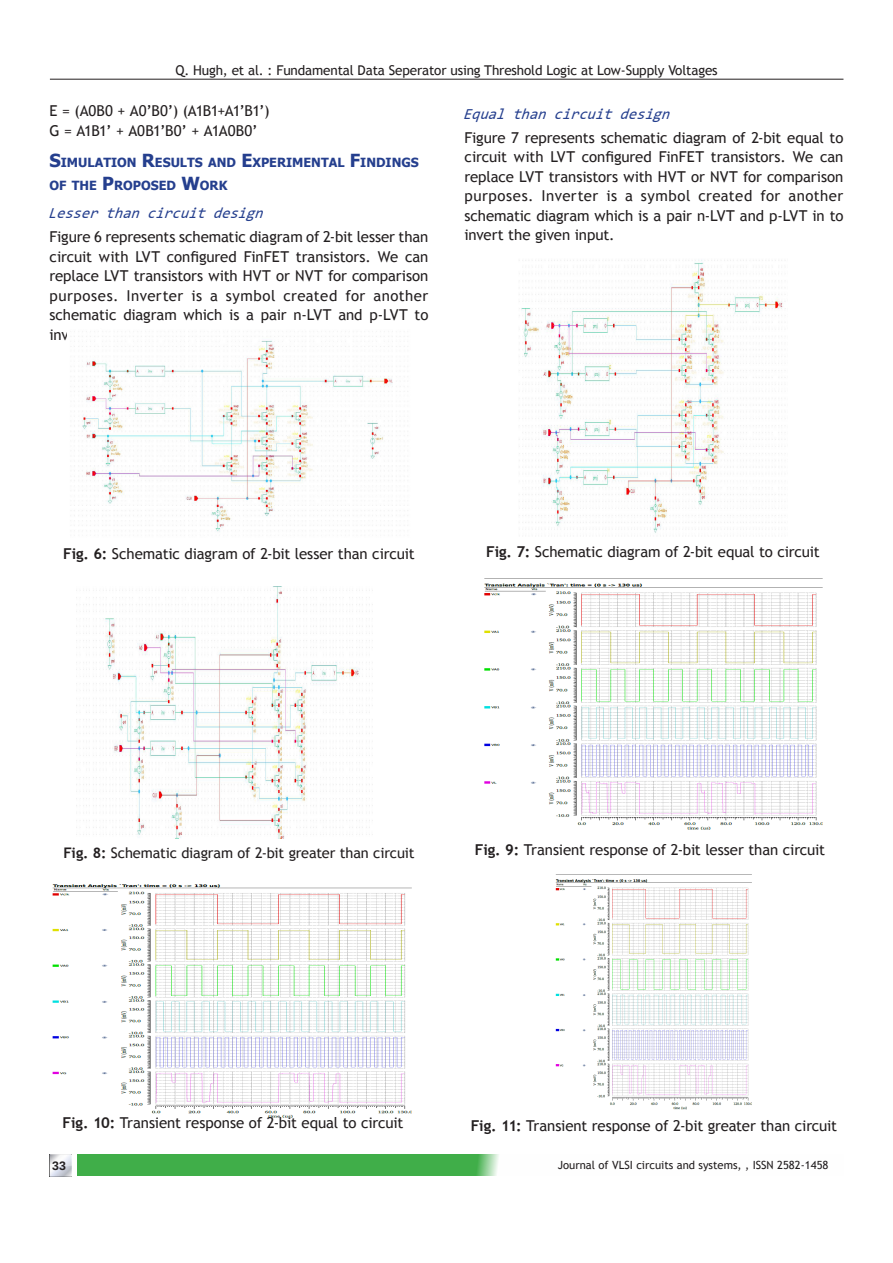
<style>
.page{position:relative;width:893px;height:1263px;background:#fff}
.page>*{position:absolute;margin:0;border:0;box-sizing:border-box;transform-origin:0 0}
.t1{font:15px/19.5px "Trebuchet MS";letter-spacing:-.01em;color:#231f20;text-align:justify}
.t2{font:italic 15px "Tahoma";color:#253f8e}
.t3{font:14.55px "Trebuchet MS";letter-spacing:-.01em;color:#231f20}
.t4{font:13.5px "Trebuchet MS";letter-spacing:-.01em;color:#231f20}
.t5{font:700 12.6px/22.5px "Tahoma";color:#253f8e}
.t6{font:700 12.3px "Helvetica";color:#231f20}
.t7{font:11.25px "Trebuchet MS";color:#231f20}
.s1{font-size:18px}
.s2{font-weight:700}
</style>
<div class="page">
<hr style="left:50px;top:79px;width:793px;height:1px;background:#231f20">
<div style="left:77px;top:1154px;width:422px;height:22px;background:#40ae49"></div>
<img style="left:49px;top:1154px;width:22px;height:22px">
<img style="left:74px;top:331px;width:334px;height:201px">
<img style="left:83px;top:586px;width:290px;height:253px">
<img style="left:484px;top:578px;width:339px;height:252px">
<img style="left:555px;top:874px;width:197px;height:236px">
<img style="left:52px;top:884px;width:360px;height:234px">
<img style="left:519px;top:260px;width:264px;height:273px">
<p class="t4" style="left:175px;top:62px;width:544px">Q. Hugh, et al. : Fundamental Data Seperator using Threshold Logic at Low-Supply Voltages</p>
<p class="t1" style="left:50px;top:101px;width:222px">E = (A0B0 + A0’B0’) (A1B1+A1’B1’)<br>G = A1B1’ + A0B1’B0’ + A1A0B0’</p>
<p class="t5" style="left:50px;top:150px;width:371px"><span class="s1">S</span>IMULATION <span class="s1">R</span>ESULTS AND <span class="s1">E</span>XPERIMENTAL <span class="s1">F</span>INDINGS<br>OF THE <span class="s1">P</span>ROPOSED <span class="s1">W</span>ORK</p>
<p class="t2" style="left:50px;top:204px;width:216px">Lesser than circuit design</p>
<p class="t1" style="left:50px;top:227px;width:380px">Figure 6 represents schematic diagram of 2-bit lesser than circuit with LVT configured FinFET transistors. We can replace LVT transistors with HVT or NVT for comparison purposes. Inverter is a symbol created for another schematic diagram which is a pair n-LVT and p-LVT to</p>
<p class="t2" style="left:464px;top:105px;width:208px">Equal than circuit design</p>
<p class="t1" style="left:464px;top:128px;width:380px">Figure 7 represents schematic diagram of 2-bit equal to circuit with LVT configured FinFET transistors. We can replace LVT transistors with HVT or NVT for comparison purposes. Inverter is a symbol created for another schematic diagram which is a pair n-LVT and p-LVT in to invert the given input.</p>
<p class="t1" style="left:63px;top:545px;width:353px"><span class="s2">Fig. 6:</span> Schematic diagram of 2-bit lesser than circuit</p>
<p class="t1" style="left:486px;top:542px;width:335px"><span class="s2">Fig. 7:</span> Schematic diagram of 2-bit equal to circuit</p>
<p class="t3" style="left:63px;top:844px;width:353px"><span class="s2">Fig. 8:</span> Schematic diagram of 2-bit greater than circuit</p>
<p class="t1" style="left:475px;top:840px;width:352px"><span class="s2">Fig. 9:</span> Transient response of 2-bit lesser than circuit</p>
<p class="t1" style="left:63px;top:1113px;width:342px"><span class="s2">Fig. 10:</span> Transient response of 2-bit equal to circuit</p>
<p class="t1" style="left:471px;top:1116px;width:368px"><span class="s2">Fig. 11:</span> Transient response of 2-bit greater than circuit</p>
<p class="t6" style="left:52px;top:1158px;width:15px">33</p>
<p class="t7" style="left:558px;top:1158px;width:272px">Journal of VLSI circuits and systems, , ISSN 2582-1458</p>
</div>
